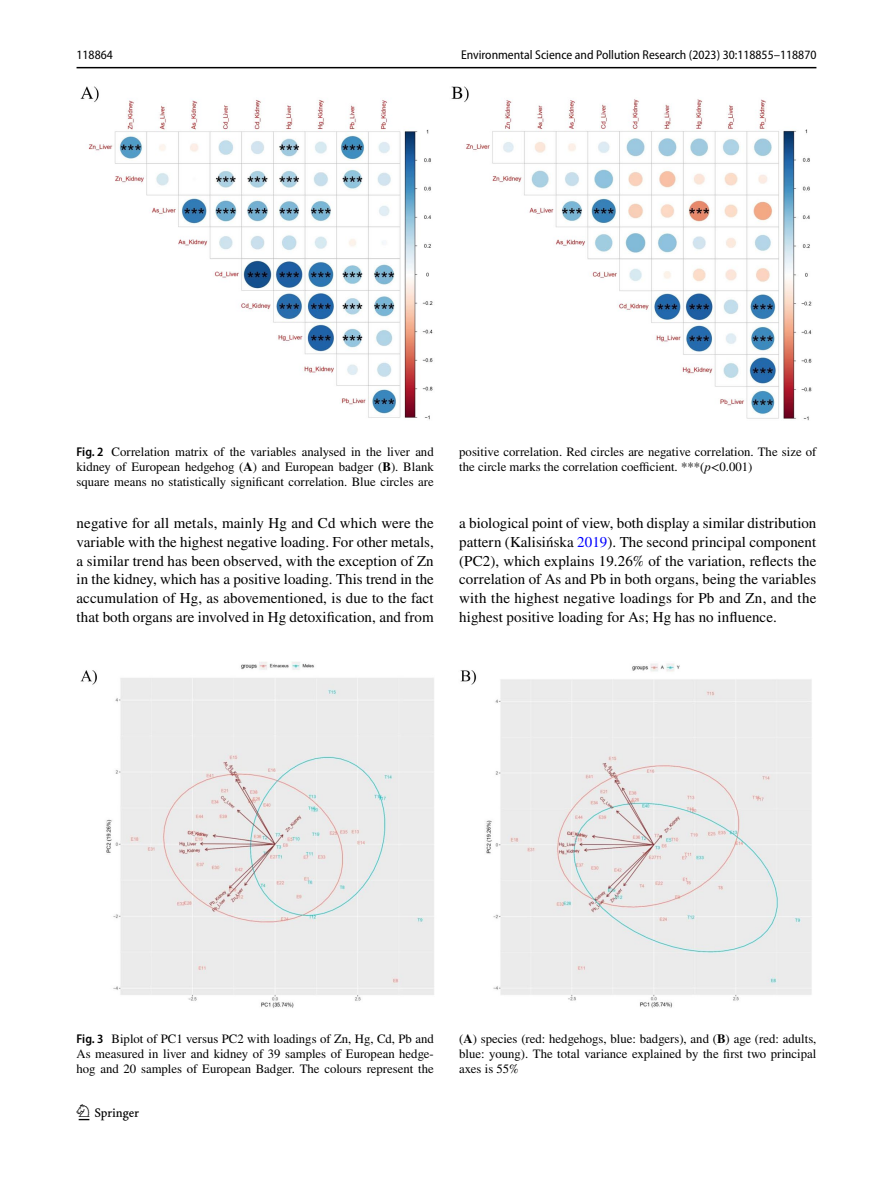
<style>
.page{position:relative;width:893px;height:1187px;background:#fff}
.page>*{position:absolute;margin:0;border:0;box-sizing:border-box;transform-origin:0 0}
.t1{font:22.5px "Springnew Regular 2";color:#000}
.t2{font:15px/18.8px "STIX";letter-spacing:.005em;color:#000;text-align:justify}
.t3{font:12.75px/15px "STIX";color:#000;text-align:justify}
.t4{font:semi-condensed 12.75px "Myriad Pro";color:#000}
.s1{font-family:"Myriad Pro";font-weight:600;font-stretch:semi-condensed}
.s2{font-weight:700}
.s3{font-style:italic}
.s4{color:#00f}
</style>
<div class="page">
<hr style="left:77px;top:67px;width:739px;height:1px;background:#000">
<img style="left:81px;top:87px;width:731px;height:333px">
<img style="left:81px;top:662px;width:731px;height:346px">
<p class="t4" style="left:77px;top:48px;width:38px">118864</p>
<p class="t4" style="left:461px;top:48px;width:357px">Environmental Science and Pollution Research (2023) 30:118855–118870</p>
<p class="t3" style="left:77px;top:444px;width:359px"><span class="s1">Fig. 2</span> Correlation matrix of the variables analysed in the liver and kidney of European hedgehog (<span class="s2">A</span>) and European badger (<span class="s2">B</span>). Blank square means no statistically significant correlation. Blue circles are</p>
<p class="t3" style="left:459px;top:444px;width:359px">positive correlation. Red circles are negative correlation. The size of the circle marks the correlation coefficient. ***(<span class="s3">p</span>&lt;0.001)</p>
<p class="t2" style="left:77px;top:514px;width:359px">negative for all metals, mainly Hg and Cd which were the variable with the highest negative loading. For other metals, a similar trend has been observed, with the exception of Zn in the kidney, which has a positive loading. This trend in the accumulation of Hg, as abovementioned, is due to the fact that both organs are involved in Hg detoxification, and from</p>
<p class="t2" style="left:459px;top:514px;width:359px">a biological point of view, both display a similar distribution pattern (Kalisińska <span class="s4">2019</span>). The second principal component (PC2), which explains 19.26% of the variation, reflects the correlation of As and Pb in both organs, being the variables with the highest negative loadings for Pb and Zn, and the highest positive loading for As; Hg has no influence.</p>
<p class="t3" style="left:77px;top:1032px;width:359px"><span class="s1">Fig. 3</span> Biplot of PC1 versus PC2 with loadings of Zn, Hg, Cd, Pb and As measured in liver and kidney of 39 samples of European hedge&shy;hog and 20 samples of European Badger. The colours represent the</p>
<p class="t3" style="left:459px;top:1032px;width:359px">(<span class="s2">A</span>) species (red: hedgehogs, blue: badgers), and (<span class="s2">B</span>) age (red: adults, blue: young). The total variance explained by the first two principal axes is 55%</p>
<h1 class="t1" style="left:79px;top:1104px;width:62px">1 3</h1>
</div>
